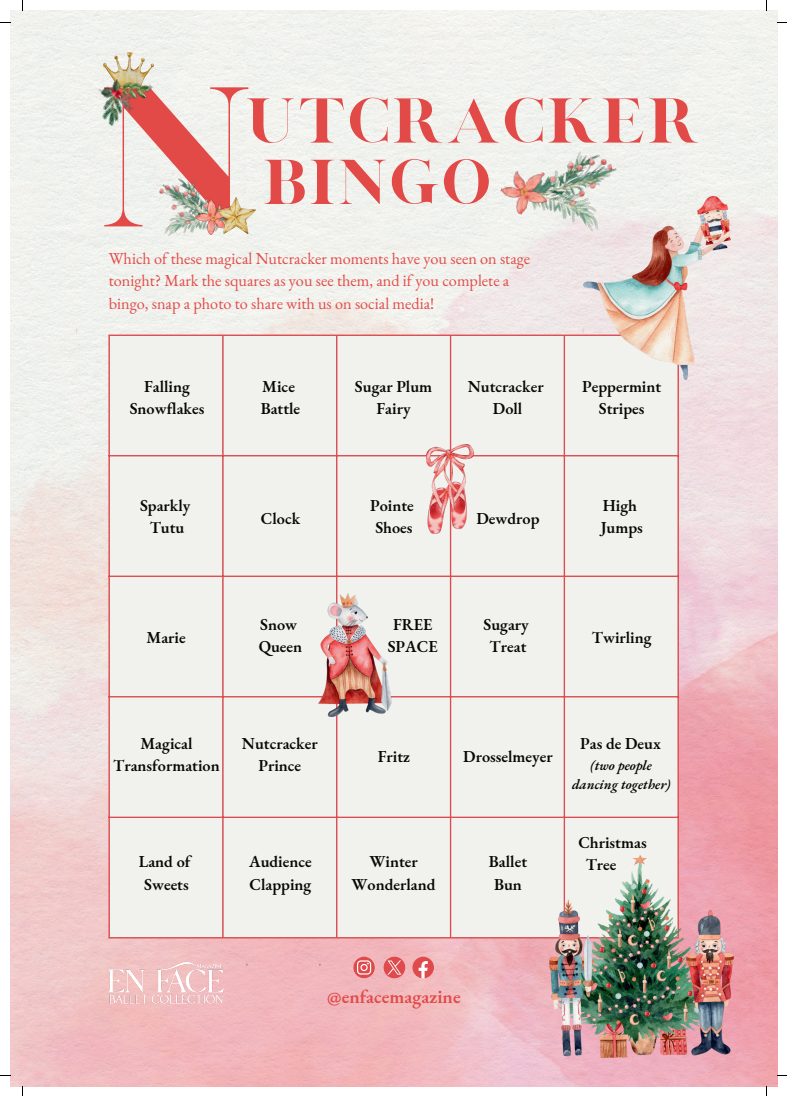
<style>
.page{position:relative;width:787px;height:1096px;background:#fff}
.page>*{position:absolute;margin:0;border:0;box-sizing:border-box;transform-origin:0 0}
.t1{font:161.25px "London";color:#e24a48}
.t2{font:51.25px/61.4px "London";letter-spacing:.02em;color:#e24a48}
.t3{font:600 18.75px "EB Garamond";color:#e24a48}
.t4{font:600 16.25px/22.5px "EB Garamond";color:#080704;text-align:center}
.t5{font:16.25px/22.5px "EB Garamond";color:#e24a48}
.t6{font:italic 600 13.75px/18.8px "EB Garamond";color:#080704;text-align:center}
</style>
<div class="page">
<img style="left:10px;top:10px;width:767px;height:1076px">
<div style="left:110px;top:336px;width:567px;height:601px;background:#f1f2ee"></div>
<hr style="left:108px;top:336px;width:2px;height:601px;background:#df4a4d">
<hr style="left:222px;top:336px;width:2px;height:601px;background:#df4a4d">
<hr style="left:336px;top:336px;width:1px;height:601px;background:#df4a4d">
<hr style="left:450px;top:336px;width:1px;height:601px;background:#df4a4d">
<hr style="left:564px;top:336px;width:1px;height:601px;background:#df4a4d">
<hr style="left:677px;top:336px;width:2px;height:601px;background:#df4a4d">
<hr style="left:108px;top:334px;width:571px;height:2px;background:#df4a4d">
<hr style="left:108px;top:455px;width:571px;height:1px;background:#df4a4d">
<hr style="left:108px;top:575px;width:571px;height:2px;background:#df4a4d">
<hr style="left:108px;top:696px;width:571px;height:1px;background:#df4a4d">
<hr style="left:108px;top:816px;width:571px;height:1px;background:#df4a4d">
<hr style="left:108px;top:937px;width:571px;height:1px;background:#df4a4d">
<img style="left:549px;top:855px;width:184px;height:202px">
<img style="left:583px;top:196px;width:147px;height:183px">
<img style="left:318px;top:594px;width:73px;height:122px">
<svg style="left:384px;top:956px;width:21px;height:22px"></svg>
<svg style="left:412px;top:956px;width:22px;height:22px"></svg>
<svg style="left:353px;top:956px;width:22px;height:22px"></svg>
<img style="left:426px;top:445px;width:47px;height:88px">
<div style="left:138px;top:165px;width:103px;height:102px;background:#f1f2ee"></div>
<img style="left:154px;top:182px;width:84px;height:51px">
<img style="left:195px;top:198px;width:35px;height:36px">
<img style="left:217px;top:197px;width:38px;height:36px">
<img style="left:103px;top:53px;width:51px;height:9px">
<img style="left:504px;top:137px;width:134px;height:123px">
<img style="left:512px;top:156px;width:104px;height:55px">
<img style="left:496px;top:164px;width:57px;height:55px">
<img style="left:102px;top:954px;width:128px;height:57px">
<img style="left:86px;top:62px;width:68px;height:68px">
<h1 class="t1" style="left:96px;top:41px;width:162px">N</h1>
<h2 class="t2" style="left:262px;top:95px;width:439px;text-indent:-17px">UTCRACKER<br>BINGO</h2>
<p class="t5" style="left:109px;top:247px;width:423px">Which of these magical Nutcracker moments have you seen on stage tonight? Mark the squares as you see them, and if you complete a bingo, snap a photo to share with us on social media!</p>
<p class="t4" style="left:130px;top:375px;width:76px">Falling<br>Snowflakes</p>
<p class="t4" style="left:261px;top:375px;width:41px;text-align:left">Mice<br>Battle</p>
<p class="t4" style="left:355px;top:375px;width:79px">Sugar Plum<br>Fairy</p>
<p class="t4" style="left:468px;top:375px;width:77px">Nutcracker<br>Doll</p>
<p class="t4" style="left:582px;top:375px;width:81px">Peppermint<br>Stripes</p>
<p class="t4" style="left:140px;top:494px;width:52px">Sparkly<br>Tutu</p>
<p class="t4" style="left:261px;top:507px;width:41px">Clock</p>
<p class="t4" style="left:370px;top:494px;width:45px">Pointe<br>Shoes</p>
<p class="t4" style="left:477px;top:507px;width:64px">Dewdrop</p>
<p class="t4" style="left:601px;top:494px;width:44px;text-align:left">High<br>Jumps</p>
<p class="t4" style="left:146px;top:626px;width:41px">Marie</p>
<p class="t4" style="left:259px;top:613px;width:45px;text-align:left">Snow<br>Queen</p>
<p class="t4" style="left:388px;top:613px;width:51px">FREE<br>SPACE</p>
<p class="t4" style="left:483px;top:613px;width:47px">Sugary<br>Treat</p>
<p class="t4" style="left:592px;top:626px;width:61px">Twirling</p>
<p class="t4" style="left:113px;top:732px;width:108px">Magical<br>Transformation</p>
<p class="t4" style="left:242px;top:732px;width:77px">Nutcracker<br>Prince</p>
<p class="t4" style="left:378px;top:745px;width:34px">Fritz</p>
<p class="t4" style="left:463px;top:745px;width:91px">Drosselmeyer</p>
<p class="t4" style="left:580px;top:732px;width:82px">Pas de Deux</p>
<p class="t6" style="left:572px;top:756px;width:100px">(two people dancing together)</p>
<p class="t4" style="left:139px;top:850px;width:53px">Land of<br>Sweets</p>
<p class="t4" style="left:249px;top:850px;width:64px;text-align:left">Audience<br>Clapping</p>
<p class="t4" style="left:352px;top:850px;width:86px">Winter<br>Wonderland</p>
<p class="t4" style="left:489px;top:850px;width:40px">Ballet<br>Bun</p>
<p class="t4" style="left:586px;top:831px;width:62px;text-align:left;text-indent:-7px">Christmas<br>Tree</p>
<p class="t3" style="left:327px;top:984px;width:135px">@enfacemagazine</p>
</div>
